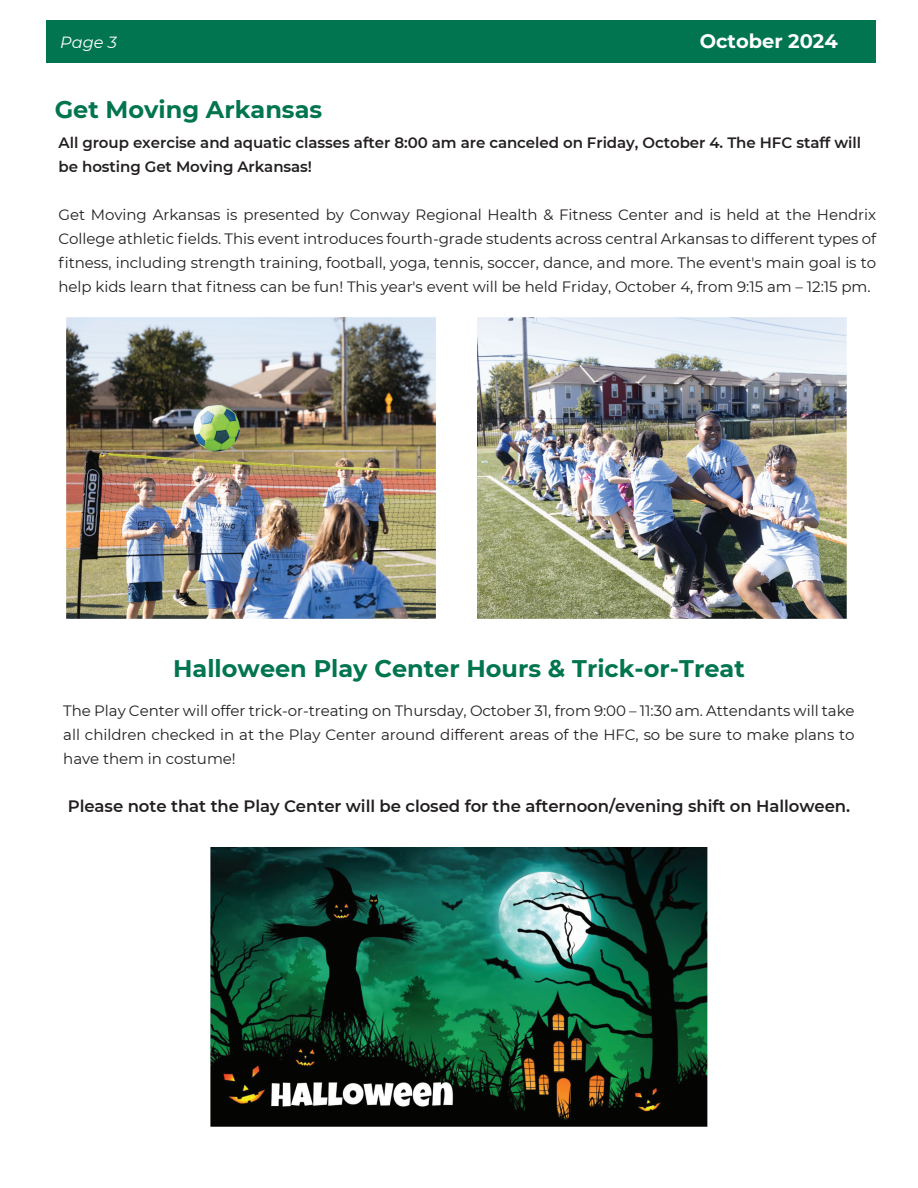
<style>
.page{position:relative;width:918px;height:1188px;background:#fff}
.page>*{position:absolute;margin:0;border:0;box-sizing:border-box;transform-origin:0 0}
.t1{font:700 24px "Montserrat";color:#00754f}
.t2{font:700 19.35px "Montserrat";color:#fff}
.t3{font:600 16.5px "Montserrat";letter-spacing:-.005em;color:#231f20}
.t4{font:italic 16.2px "Montserrat";color:#fff}
.t5{font:15px/24px "Montserrat";letter-spacing:-.005em;color:#231f20;text-align:justify}
.t6{font:600 15px/24px "Montserrat";letter-spacing:-.005em;color:#231f20}
</style>
<div class="page">
<div style="left:47px;top:20px;width:829px;height:43px;background:#00754f"></div>
<img style="left:67px;top:317px;width:368px;height:301px">
<img style="left:478px;top:317px;width:368px;height:301px">
<img style="left:211px;top:847px;width:496px;height:279px">
<p class="t4" style="left:60px;top:32px;width:58px">Page 3</p>
<p class="t2" style="left:700px;top:27px;width:139px">October 2024</p>
<h1 class="t1" style="left:55px;top:92px;width:269px">Get Moving Arkansas</h1>
<p class="t6" style="left:59px;top:130px;width:804px">All group exercise and aquatic classes after 8:00 am are canceled on Friday, October 4. The HFC staff will be hosting Get Moving Arkansas!</p>
<p class="t5" style="left:59px;top:203px;width:819px">Get Moving Arkansas is presented by Conway Regional Health &amp; Fitness Center and is held at the Hendrix College athletic fields. This event introduces fourth-grade students across central Arkansas to different types of fitness, including strength training, football, yoga, tennis, soccer, dance, and more. The event's main goal is to help kids learn that fitness can be fun! This year's event will be held Friday, October 4, from 9:15 am – 12:15 pm.</p>
<h1 class="t1" style="left:173px;top:652px;width:573px">Halloween Play Center Hours &amp; Trick-or-Treat</h1>
<p class="t5" style="left:63px;top:698px;width:793px">The Play Center will offer trick-or-treating on Thursday, October 31, from 9:00 – 11:30 am. Attendants will take all children checked in at the Play Center around different areas of the HFC, so be sure to make plans to have them in costume!</p>
<p class="t3" style="left:68px;top:794px;width:784px">Please note that the Play Center will be closed for the afternoon/evening shift on Halloween.</p>
</div>
